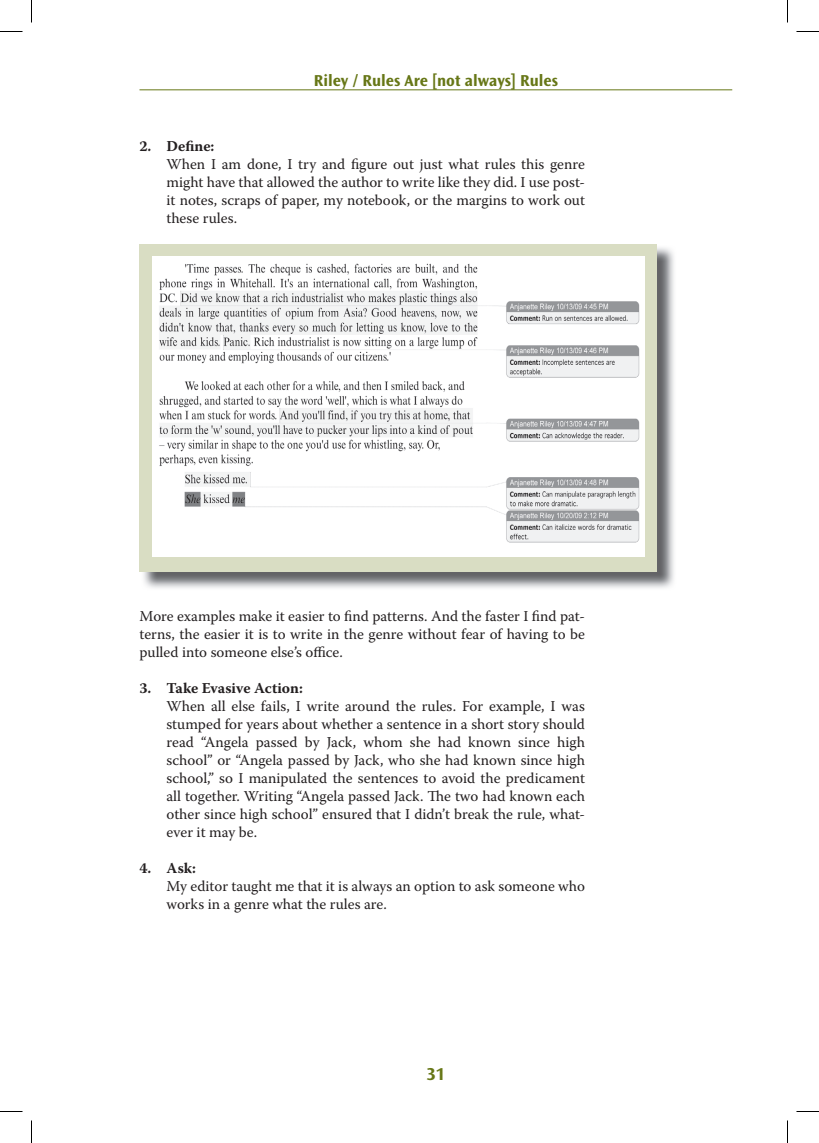
<style>
.page{position:relative;width:819px;height:1143px;background:#fff}
.page>*{position:absolute;margin:0;border:0;box-sizing:border-box;transform-origin:0 0}
.t1{font:700 18px "Ocean Sans Std";color:#677717}
.t2{font:700 16.5px "Ocean Sans Std";color:#677717}
.t3{font:15px/18px "Warnock Pro";color:#231f20;text-align:justify}
.t4{font:700 15px "Warnock Pro";color:#231f20}
</style>
<div class="page">
<hr style="left:140px;top:89px;width:592px;height:1px;background:#677717">
<img style="left:143px;top:247px;width:531px;height:341px">
<div style="left:140px;top:244px;width:517px;height:328px;background:#d9ddc3"></div>
<div style="left:152px;top:256px;width:492px;height:301px;background:#fff"></div>
<img style="left:159px;top:263px;width:481px;height:280px">
<svg style="left:0;top:31px;width:22px;height:1px"></svg>
<svg style="left:796px;top:31px;width:23px;height:1px"></svg>
<svg style="left:0;top:1111px;width:22px;height:1px"></svg>
<svg style="left:796px;top:1111px;width:23px;height:1px"></svg>
<svg style="left:31px;top:0;width:1px;height:22px"></svg>
<svg style="left:31px;top:1120px;width:1px;height:23px"></svg>
<svg style="left:787px;top:0;width:1px;height:22px"></svg>
<svg style="left:787px;top:1120px;width:1px;height:23px"></svg>
<p class="t2" style="left:314px;top:72px;width:246px">Riley / Rules Are [not always] Rules</p>
<p class="t4" style="left:140px;top:137px;width:76px">2. Define:</p>
<p class="t3" style="left:166px;top:154px;width:420px">When I am done, I try and figure out just what rules this genre might have that allowed the author to write like they did. I use post&shy;it notes, scraps of paper, my notebook, or the margins to work out these rules.</p>
<p class="t3" style="left:140px;top:607px;width:447px">More examples make it easier to find patterns. And the faster I find pat&shy;terns, the easier it is to write in the genre without fear of having to be pulled into someone else’s office.</p>
<p class="t4" style="left:140px;top:679px;width:165px">3. Take Evasive Action:</p>
<p class="t3" style="left:166px;top:697px;width:420px">When all else fails, I write around the rules. For example, I was stumped for years about whether a sentence in a short story should read “Angela passed by Jack, whom she had known since high school” or “Angela passed by Jack, who she had known since high school,” so I manipulated the sentences to avoid the predicament all together. Writing “Angela passed Jack. The two had known each other since high school” ensured that I didn’t break the rule, what&shy;ever it may be.</p>
<p class="t4" style="left:140px;top:859px;width:58px">4. Ask:</p>
<p class="t3" style="left:166px;top:877px;width:420px">My editor taught me that it is always an option to ask someone who works in a genre what the rules are.</p>
<p class="t1" style="left:427px;top:1064px;width:20px">31</p>
</div>
